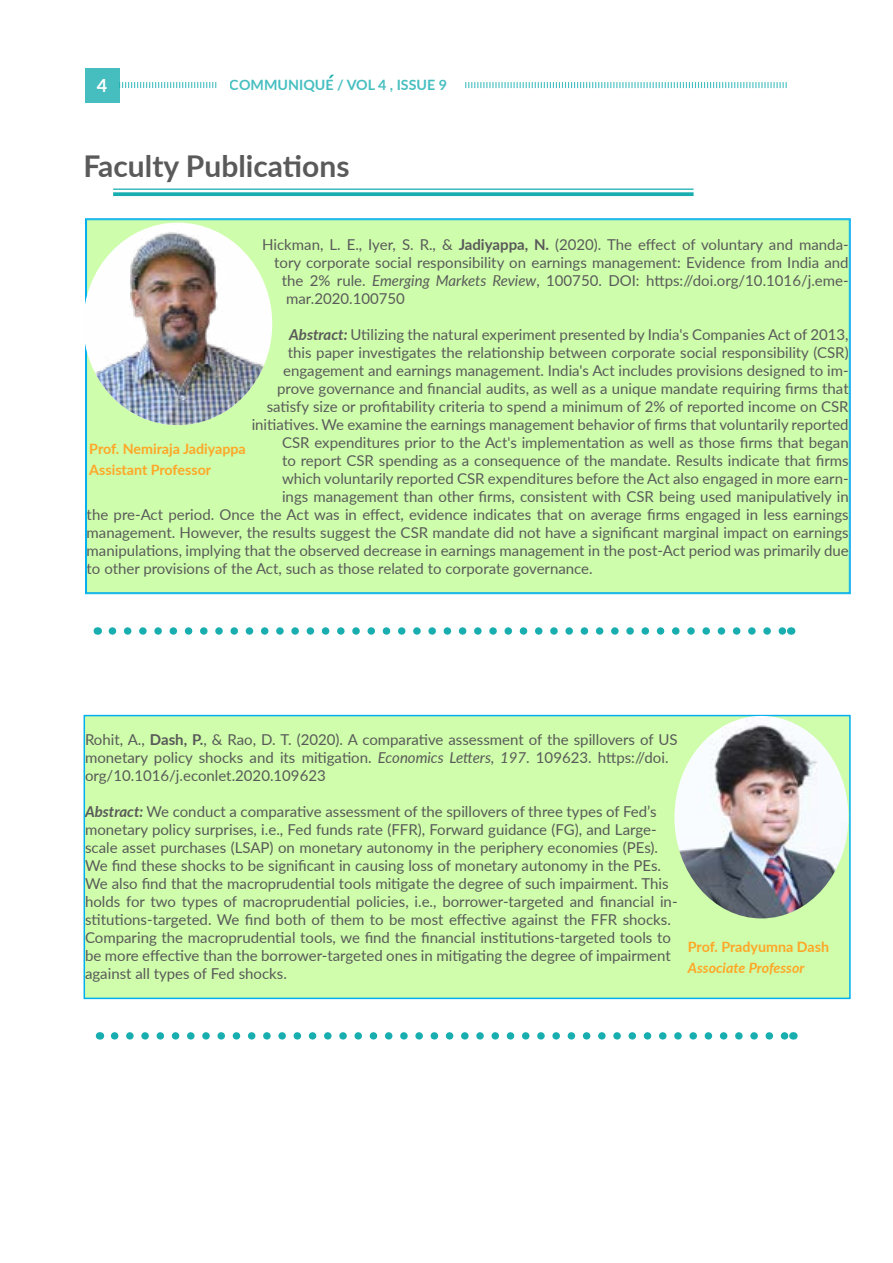
<style>
.page{position:relative;width:893px;height:1263px;background:#fff}
.page>*{position:absolute;margin:0;border:0;box-sizing:border-box;transform-origin:0 0}
.t1{font:700 30px "Lato";color:#5a5a5a}
.t2{font:700 18.15px "Lato";color:#fff}
.t3{font:15px "Lato";color:#5a5a5a}
.t4{font:15px/18px "Lato";color:#595959}
.t5{font:700 14.25px/21px "Lato";color:#ffa626}
.t6{font:700 14.25px "Lato";color:#18aeb0}
.t7{font:italic 700 14.25px "Lato";color:#ffa626}
.s1{font-weight:700}
.s2{font-style:italic}
.s3{font-weight:700;font-style:italic}
</style>
<div class="page">
<div style="left:85px;top:68px;width:34px;height:34px;background:#46bebf"></div>
<svg style="left:119px;top:82px;width:97px;height:6px"></svg>
<svg style="left:465px;top:82px;width:322px;height:6px"></svg>
<div style="left:85px;top:218px;width:766px;height:376px;background:#cefdac"></div>
<img style="left:85px;top:223px;width:187px;height:202px">
<hr style="left:113px;top:189px;width:581px;height:1px;background:#18aeb0">
<svg style="left:113px;top:192px;width:581px;height:4px;fill:#18aeb0"></svg>
<div style="left:84px;top:716px;width:766px;height:282px;background:#cffdab"></div>
<div style="left:84px;top:715px;width:767px;height:284px;border:2px solid #00aeef"></div>
<img style="left:674px;top:716px;width:174px;height:202px">
<svg style="left:112px;top:627px;width:671px;height:8px"></svg>
<svg style="left:115px;top:1032px;width:670px;height:8px"></svg>
<p class="t2" style="left:97px;top:72px;width:12px">4</p>
<p class="t6" style="left:230px;top:75px;width:219px">COMMUNIQUE / VOL 4 , ISSUE 9</p>
<h1 class="t1" style="left:83px;top:144px;width:268px">Faculty Publications</h1>
<p class="t3" style="left:262px;top:234px;width:588px">Hickman, L. E., Iyer, S. R., &amp; <span class="s1">Jadiyappa, N.</span> (2020). The effect of voluntary and manda-</p>
<p class="t3" style="left:274px;top:252px;width:576px">tory corporate social responsibility on earnings management: Evidence from India and</p>
<p class="t3" style="left:282px;top:270px;width:568px">the 2% rule. <span class="s2">Emerging Markets Review</span>, 100750. DOI: https://doi.org/10.1016/j.eme-</p>
<p class="t3" style="left:286px;top:288px;width:120px">mar.2020.100750</p>
<p class="t3" style="left:289px;top:324px;width:561px"><span class="s3">Abstract:</span> Utilizing the natural experiment presented by India's Companies Act of 2013,</p>
<p class="t3" style="left:288px;top:342px;width:562px">this paper investigates the relationship between corporate social responsibility (CSR)</p>
<p class="t3" style="left:283px;top:360px;width:567px">engagement and earnings management. India's Act includes provisions designed to im-</p>
<p class="t3" style="left:277px;top:378px;width:573px">prove governance and financial audits, as well as a unique mandate requiring firms that</p>
<p class="t3" style="left:267px;top:396px;width:583px">satisfy size or profitability criteria to spend a minimum of 2% of reported income on CSR</p>
<p class="t3" style="left:252px;top:414px;width:599px">initiatives. We examine the earnings management behavior of firms that voluntarily reported</p>
<p class="t3" style="left:282px;top:432px;width:568px">CSR expenditures prior to the Act's implementation as well as those firms that began</p>
<p class="t3" style="left:282px;top:450px;width:568px">to report CSR spending as a consequence of the mandate. Results indicate that firms</p>
<p class="t3" style="left:282px;top:468px;width:568px">which voluntarily reported CSR expenditures before the Act also engaged in more earn-</p>
<p class="t3" style="left:282px;top:486px;width:568px">ings management than other firms, consistent with CSR being used manipulatively in</p>
<p class="t3" style="left:87px;top:504px;width:763px">the pre-Act period. Once the Act was in effect, evidence indicates that on average firms engaged in less earnings</p>
<p class="t3" style="left:87px;top:522px;width:764px">management. However, the results suggest the CSR mandate did not have a significant marginal impact on earnings</p>
<p class="t3" style="left:87px;top:540px;width:763px">manipulations, implying that the observed decrease in earnings management in the post-Act period was primarily due</p>
<p class="t3" style="left:87px;top:558px;width:508px">to other provisions of the Act, such as those related to corporate governance.</p>
<p class="t5" style="left:89px;top:437px;width:158px">Prof. Nemiraja Jadiyappa<br>Assistant Professor</p>
<p class="t4" style="left:85px;top:730px;width:594px">Rohit, A., <span class="s1">Dash, P.</span>, &amp; Rao, D. T. (2020). A comparative assessment of the spillovers of US monetary policy shocks and its mitigation. <span class="s2">Economics Letters, 197</span>. 109623. https://doi. org/10.1016/j.econlet.2020.109623</p>
<p class="t4" style="left:85px;top:802px;width:594px"><span class="s3">Abstract:</span> We conduct a comparative assessment of the spillovers of three types of Fed’s monetary policy surprises, i.e., Fed funds rate (FFR), Forward guidance (FG), and Large&shy;scale asset purchases (LSAP) on monetary autonomy in the periphery economies (PEs).<br>We find these shocks to be significant in causing loss of monetary autonomy in the PEs.<br>We also find that the macroprudential tools mitigate the degree of such impairment. This holds for two types of macroprudential policies, i.e., borrower-targeted and financial in&shy;stitutions-targeted. We find both of them to be most effective against the FFR shocks.<br>Comparing the macroprudential tools, we find the financial institutions-targeted tools to be more effective than the borrower-targeted ones in mitigating the degree of impairment against all types of Fed shocks.</p>
<p class="t5" style="left:688px;top:935px;width:143px">Prof. Pradyumna Dash</p>
<p class="t7" style="left:688px;top:957px;width:118px">Associate Professor</p>
</div>
